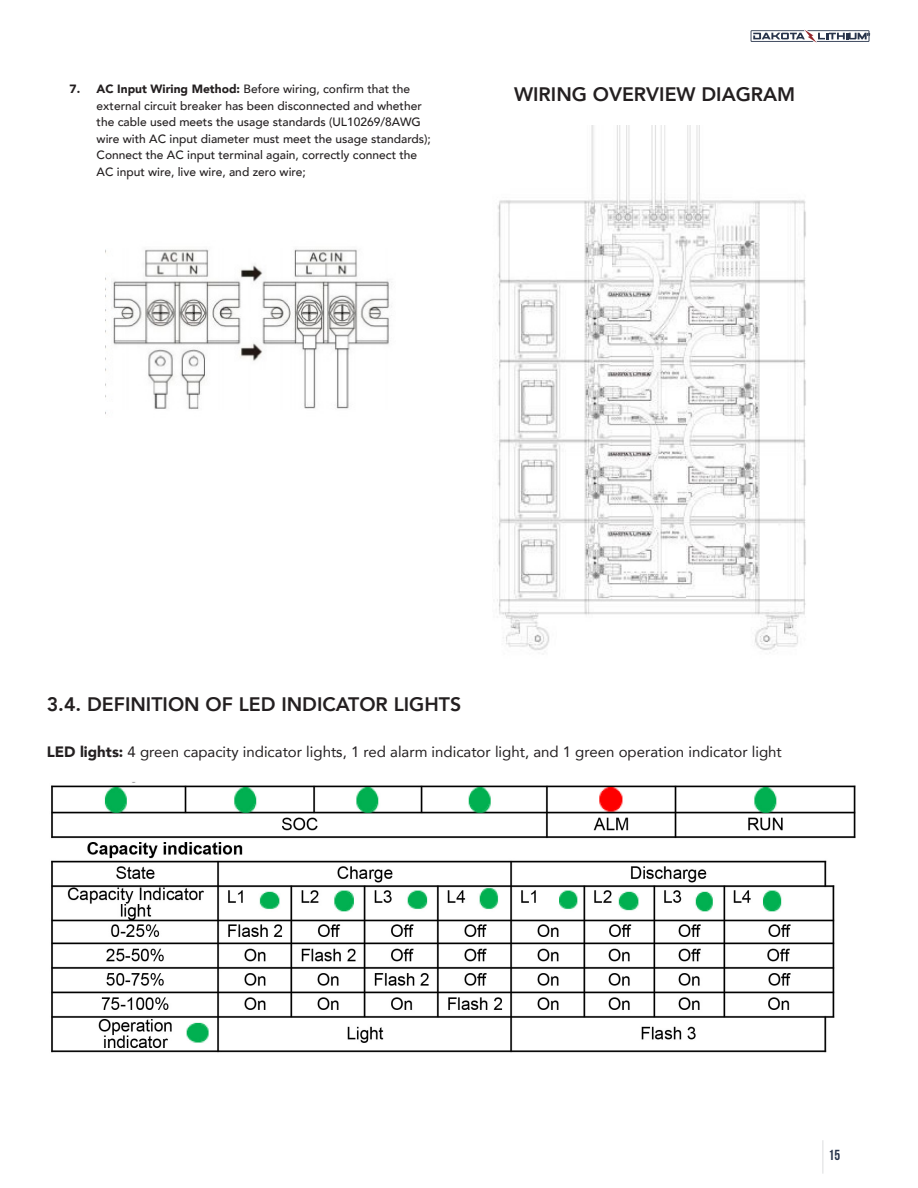
<style>
.page{position:relative;width:918px;height:1188px;background:#fff}
.page>*{position:absolute;margin:0;border:0;box-sizing:border-box;transform-origin:0 0}
.t1{font:800 19.5px "Avenir";color:#231f20}
.t2{font:15px "Avenir";color:#231f20}
.t3{font:700 14.55px "Bebas Neue";color:#27334a}
.t4{font:500 12px/16.5px "Avenir";color:#231f20}
.s1{font-weight:900}
</style>
<div class="page">
<hr style="left:823px;top:1140px;width:1px;height:34px;background:#dcdddf">
<svg style="left:751px;top:30px;width:119px;height:13px"></svg>
<img style="left:111px;top:249px;width:281px;height:160px">
<img style="left:492px;top:126px;width:314px;height:527px">
<img style="left:51px;top:781px;width:805px;height:272px">
<p class="t4" style="left:97px;top:80px;width:327px;text-indent:-27px"><span class="s1">7. AC Input Wiring Method:</span> Before wiring, confirm that the external circuit breaker has been disconnected and whether</p>
<p class="t1" style="left:514px;top:79px;width:283px">WIRING OVERVIEW DIAGRAM</p>
<p class="t4" style="left:97px;top:113px;width:336px">the cable used meets the usage standards (UL10269/8AWG wire with AC input diameter must meet the usage standards); Connect the AC input terminal again, correctly connect the AC input wire, live wire, and zero wire;</p>
<p class="t1" style="left:47px;top:689px;width:416px">3.4. DEFINITION OF LED INDICATOR LIGHTS</p>
<p class="t2" style="left:47px;top:740px;width:737px"><span class="s1">LED lights:</span> 4 green capacity indicator lights, 1 red alarm indicator light, and 1 green operation indicator light</p>
<p class="t3" style="left:829px;top:1147px;width:13px">15</p>
</div>
